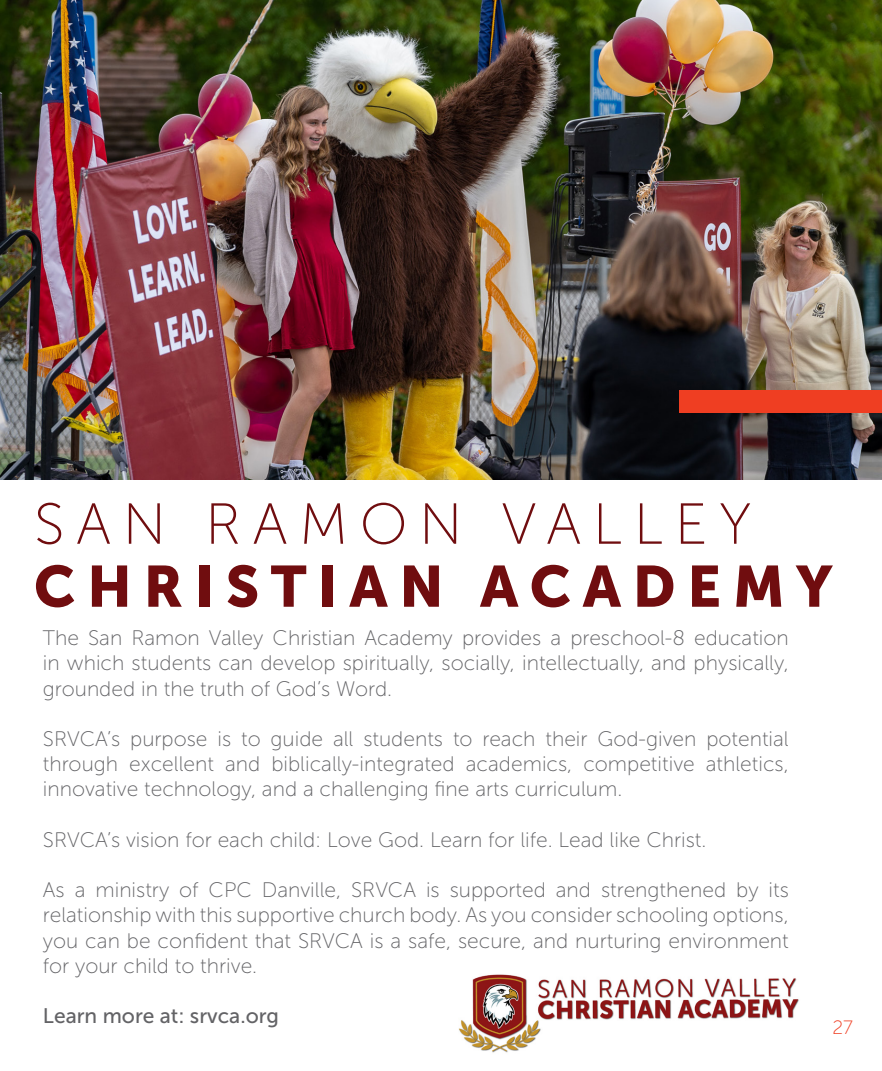
<style>
.page{position:relative;width:882px;height:1071px;background:#fff}
.page>*{position:absolute;margin:0;border:0;box-sizing:border-box;transform-origin:0 0}
.t1{font:57.75px "Museo Sans 900";letter-spacing:.2em;color:#700d0f}
.t2{font:57.75px "Museo Sans 100";letter-spacing:.2em;color:#700d0f}
.t3{font:21px/25.2px "Museo Sans 100";color:#636366;text-align:justify}
.t4{font:21px "Museo Sans 500";color:#636366}
.t5{font:19.25px "Museo Sans 100";color:#ef3e22}
</style>
<div class="page">
<img style="left:0;top:0;width:882px;height:479px">
<div style="left:680px;top:391px;width:202px;height:22px;background:#ef3e22"></div>
<img style="left:458px;top:974px;width:341px;height:79px">
<p class="t2" style="left:34px;top:493px;width:719px">SAN RAMON VALLEY</p>
<p class="t1" style="left:34px;top:554px;width:800px">CHRISTIAN ACADEMY</p>
<p class="t3" style="left:43px;top:626px;width:747px">The San Ramon Valley Christian Academy provides a preschool-8 education in which students can develop spiritually, socially, intellectually, and physically, grounded in the truth of God’s Word.</p>
<p class="t3" style="left:43px;top:726px;width:747px">SRVCA’s purpose is to guide all students to reach their God-given potential through excellent and biblically-integrated academics, competitive athletics, innovative technology, and a challenging fine arts curriculum.</p>
<p class="t3" style="left:43px;top:827px;width:665px">SRVCA’s vision for each child: Love God. Learn for life. Lead like Christ.</p>
<p class="t3" style="left:43px;top:878px;width:748px">As a ministry of CPC Danville, SRVCA is supported and strengthened by its relationship with this supportive church body. As you consider schooling options, you can be confident that SRVCA is a safe, secure, and nurturing environment for your child to thrive.</p>
<p class="t4" style="left:43px;top:1004px;width:238px">Learn more at: srvca.org</p>
<p class="t5" style="left:833px;top:1017px;width:22px">27</p>
</div>
